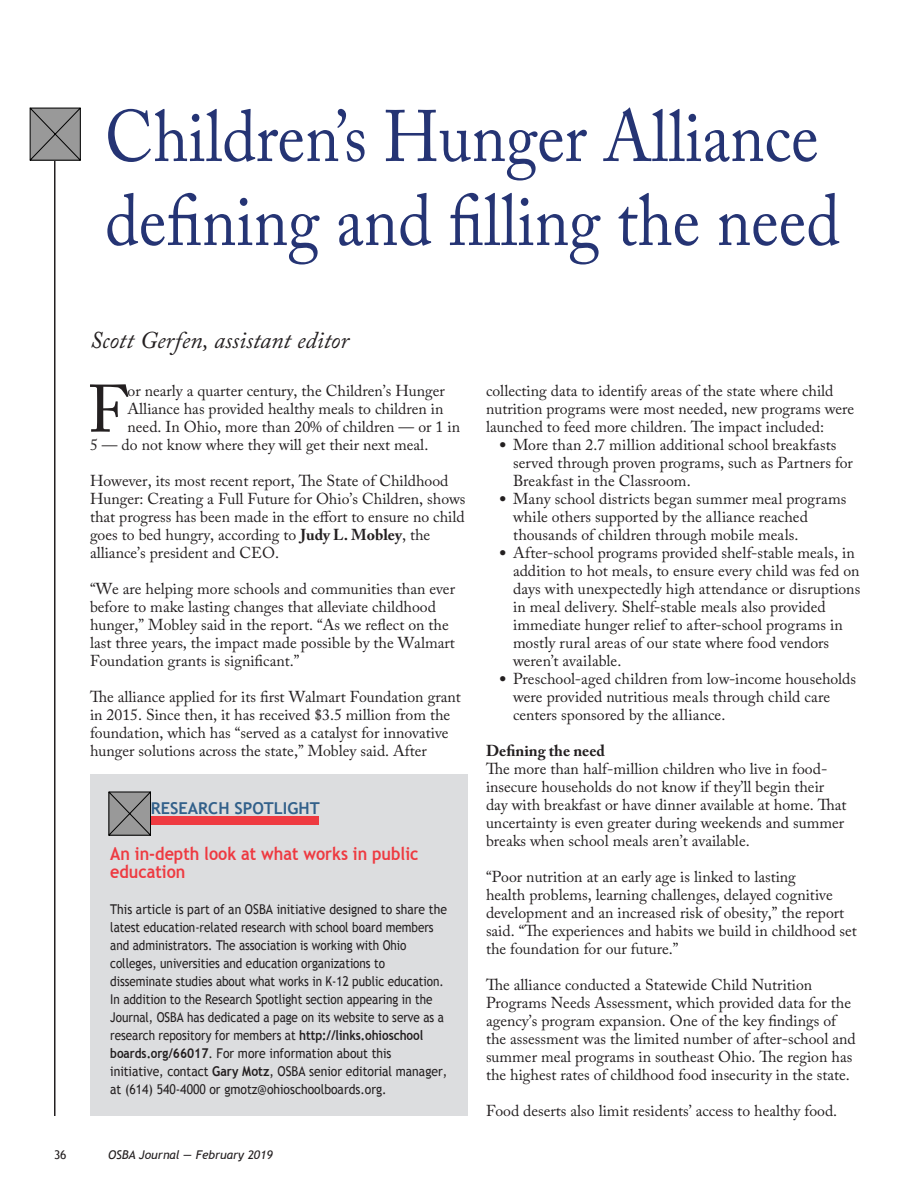
<style>
.page{position:relative;width:918px;height:1188px;background:#fff}
.page>*{position:absolute;margin:0;border:0;box-sizing:border-box;transform-origin:0 0}
.News_title{font:72px/84px "Adobe Caslon Pro";color:#253474;scale:.9 1}
.Body_Text{font:66.45px "Adobe Caslon Pro";color:#231f20}
.Byline{font:italic 24px "Adobe Caslon Pro";color:#231f20}
.Hed_inside_sidebar_b{font:700 18px/18px "Trebuchet MS";color:#ee3a41;scale:.9 1}
.t1{font:700 16.35px "Trebuchet MS";color:#32608a}
.Body_Text-2{font:15.75px/18px "Adobe Caslon Pro";color:#231f20}
.Bulleted_text_inside{font:15.75px/18px "Adobe Caslon Pro";letter-spacing:.005em;color:#231f20}
.Body_Text_inside_sid{font:13.5px/18px "Trebuchet MS";letter-spacing:-.005em;color:#231f20;scale:.9 1}
.t2{font:italic 12px "Trebuchet MS";color:#231f20}
.t3{font:12px "Trebuchet MS";color:#231f20}
.s1{font-weight:700}
</style>
<div class="page">
<hr style="left:54px;top:144px;width:2px;height:972px;background:#231f20">
<svg style="left:29px;top:107px;width:52px;height:54px;background:#888"></svg>
<div style="left:90px;top:774px;width:378px;height:342px;background:#dcdddf"></div>
<div style="left:152px;top:817px;width:167px;height:8px;background:#ee3a41"></div>
<svg style="left:108px;top:791px;width:42px;height:45px;background:#858585"></svg>
<p class="News_title" style="left:105px;top:94px;width:818px">Children’s Hunger Alliance defining and filling the need</p>
<p class="Byline" style="left:90px;top:325px;width:261px">Scott Gerfen, assistant editor</p>
<p class="Body_Text" style="left:88px;top:370px;width:41px">F</p>
<p class="Body_Text-2" style="left:128px;top:381px;width:319px">or nearly a quarter century, the Children’s Hunger</p>
<p class="Body_Text-2" style="left:128px;top:399px;width:317px">Alliance has provided healthy meals to children in</p>
<p class="Body_Text-2" style="left:128px;top:417px;width:334px">need. In Ohio, more than 20% of children — or 1 in</p>
<p class="Body_Text-2" style="left:90px;top:435px;width:340px">5 — do not know where they will get their next meal.</p>
<p class="Body_Text-2" style="left:90px;top:471px;width:377px">However, its most recent report, The State of Childhood Hunger: Creating a Full Future for Ohio’s Children, shows that progress has been made in the effort to ensure no child goes to bed hungry, according to <span class="s1">Judy L. Mobley</span>, the alliance’s president and CEO.</p>
<p class="Body_Text-2" style="left:90px;top:579px;width:367px">“We are helping more schools and communities than ever before to make lasting changes that alleviate childhood hunger,” Mobley said in the report. “As we reflect on the last three years, the impact made possible by the Walmart Foundation grants is significant.”</p>
<p class="Body_Text-2" style="left:90px;top:687px;width:372px">The alliance applied for its first Walmart Foundation grant in 2015. Since then, it has received $3.5 million from the foundation, which has “served as a catalyst for innovative hunger solutions across the state,” Mobley said. After</p>
<p class="t1" style="left:151px;top:798px;width:170px">RESEARCH SPOTLIGHT</p>
<p class="Hed_inside_sidebar_b" style="left:110px;top:845px;width:344px">An in-depth look at what works in public education</p>
<p class="Body_Text_inside_sid" style="left:110px;top:900px;width:376px">This article is part of an OSBA initiative designed to share the latest education-related research with school board members and administrators. The association is working with Ohio colleges, universities and education organizations to disseminate studies about what works in K-12 public education.<br>In addition to the Research Spotlight section appearing in the Journal, OSBA has dedicated a page on its website to serve as a research repository for members at <span class="s1">http://links.ohioschool boards.org/66017</span>. For more information about this initiative, contact <span class="s1">Gary Motz</span>, OSBA senior editorial manager, at (614) 540-4000 or gmotz@ohioschoolboards.org.</p>
<p class="t3" style="left:54px;top:1148px;width:14px">36</p>
<p class="t2" style="left:108px;top:1148px;width:166px">OSBA Journal — February 2019</p>
<p class="Body_Text-2" style="left:486px;top:381px;width:370px">collecting data to identify areas of the state where child nutrition programs were most needed, new programs were launched to feed more children. The impact included:</p>
<p class="Bulleted_text_inside" style="left:513px;top:435px;width:341px;text-indent:-14px">● More than 2.7 million additional school breakfasts served through proven programs, such as Partners for<br>Breakfast in the Classroom.</p>
<p class="Bulleted_text_inside" style="left:513px;top:489px;width:335px;text-indent:-14px">● Many school districts began summer meal programs while others supported by the alliance reached thousands of children through mobile meals.</p>
<p class="Bulleted_text_inside" style="left:513px;top:543px;width:349px;text-indent:-14px">● After-school programs provided shelf-stable meals, in addition to hot meals, to ensure every child was fed on days with unexpectedly high attendance or disruptions in meal delivery. Shelf-stable meals also provided immediate hunger relief to after-school programs in mostly rural areas of our state where food vendors weren’t available.</p>
<p class="Bulleted_text_inside" style="left:513px;top:669px;width:345px;text-indent:-14px">● Preschool-aged children from low-income households were provided nutritious meals through child care centers sponsored by the alliance.</p>
<p class="Body_Text-2" style="left:486px;top:741px;width:362px"><span class="s1">Defining the need<br></span>The more than half-million children who live in food&shy;insecure households do not know if they’ll begin their day with breakfast or have dinner available at home. That uncertainty is even greater during weekends and summer breaks when school meals aren’t available.</p>
<p class="Body_Text-2" style="left:486px;top:867px;width:372px">“Poor nutrition at an early age is linked to lasting<br>health problems, learning challenges, delayed cognitive development and an increased risk of obesity,” the report said. “The experiences and habits we build in childhood set the foundation for our future.”</p>
<p class="Body_Text-2" style="left:486px;top:975px;width:371px">The alliance conducted a Statewide Child Nutrition Programs Needs Assessment, which provided data for the agency’s program expansion. One of the key findings of the assessment was the limited number of after-school and summer meal programs in southeast Ohio. The region has the highest rates of childhood food insecurity in the state.</p>
<p class="Body_Text-2" style="left:486px;top:1101px;width:353px">Food deserts also limit residents’ access to healthy food.</p>
</div>
